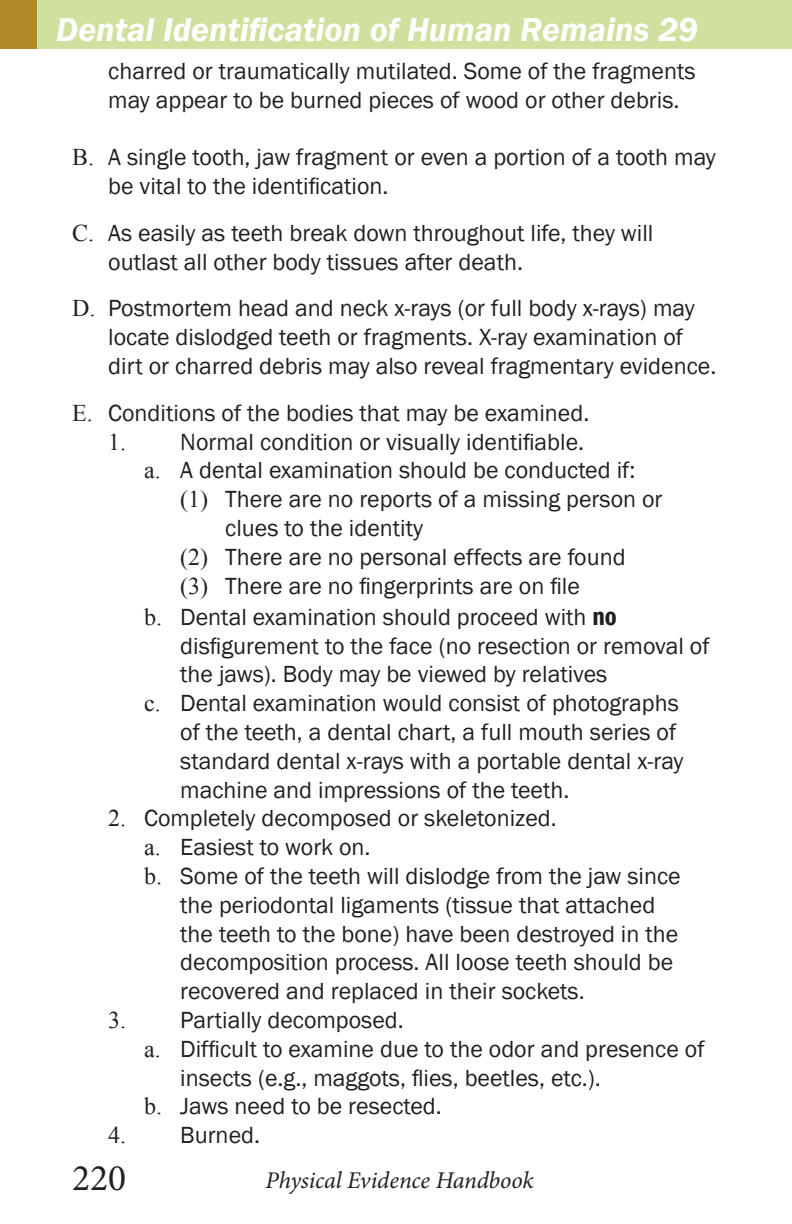
<style>
.page{position:relative;width:792px;height:1224px;background:#fff}
.page>*{position:absolute;margin:0;border:0;box-sizing:border-box;transform-origin:0 0}
.t1{font:37.6px "Minion Pro";color:#231f20}
.t2{font:italic 600 34px "Franklin Gothic";color:#fff}
.t3{font:24px/28.8px "Franklin Gothic";color:#231f20}
.t4{font:italic 24px "Minion Pro";letter-spacing:-.005em;color:#231f20}
.s1{font-family:"Times New Roman"}
.s2{font-weight:600;font-stretch:condensed;font-size:26px}
</style>
<div class="page">
<div style="left:0;top:0;width:792px;height:48px;background:#d0e09f"></div>
<div style="left:0;top:0;width:37px;height:48px;background:#af8a26"></div>
<p class="t2" style="left:56px;top:8px;width:643px">Dental Identification of Human Remains 29</p>
<p class="t3" style="left:108px;top:57px;width:589px">charred or traumatically mutilated. Some of the fragments may appear to be burned pieces of wood or other debris.</p>
<p class="t3" style="left:108px;top:143px;width:609px;text-indent:-36px"><span class="s1">B.</span> A single tooth, jaw fragment or even a portion of a tooth may be vital to the identification.</p>
<p class="t3" style="left:108px;top:219px;width:547px;text-indent:-36px"><span class="s1">C.</span> As easily as teeth break down throughout life, they will outlast all other body tissues after death.</p>
<p class="t3" style="left:108px;top:294px;width:610px;text-indent:-36px"><span class="s1">D.</span> Postmortem head and neck x-rays (or full body x-rays) may locate dislodged teeth or fragments. X-ray examination of dirt or charred debris may also reveal fragmentary evidence.</p>
<p class="t3" style="left:72px;top:399px;width:519px"><span class="s1">E.</span> Conditions of the bodies that may be examined.</p>
<p class="t3" style="left:108px;top:428px;width:477px"><span class="s1">1.</span> Normal condition or visually identifiable.</p>
<p class="t3" style="left:144px;top:456px;width:493px"><span class="s1">a.</span> A dental examination should be conducted if:</p>
<p class="t3" style="left:225px;top:485px;width:439px;text-indent:-45px"><span class="s1">(1)</span> There are no reports of a missing person or clues to the identity</p>
<p class="t3" style="left:180px;top:543px;width:447px"><span class="s1">(2)</span> There are no personal effects are found</p>
<p class="t3" style="left:180px;top:572px;width:401px"><span class="s1">(3)</span> There are no fingerprints are on file</p>
<p class="t3" style="left:180px;top:603px;width:531px;text-indent:-36px"><span class="s1">b.</span> Dental examination should proceed with <span class="s2">no </span>disfigurement to the face (no resection or removal of the jaws). Body may be viewed by relatives</p>
<p class="t3" style="left:180px;top:689px;width:505px;text-indent:-36px"><span class="s1">c.</span> Dental examination would consist of photographs of the teeth, a dental chart, a full mouth series of standard dental x-rays with a portable dental x-ray machine and impressions of the teeth.</p>
<p class="t3" style="left:108px;top:804px;width:450px"><span class="s1">2.</span> Completely decomposed or skeletonized.</p>
<p class="t3" style="left:144px;top:833px;width:228px"><span class="s1">a.</span> Easiest to work on.</p>
<p class="t3" style="left:180px;top:862px;width:502px;text-indent:-36px"><span class="s1">b.</span> Some of the teeth will dislodge from the jaw since the periodontal ligaments (tissue that attached the teeth to the bone) have been destroyed in the decomposition process. All loose teeth should be recovered and replaced in their sockets.</p>
<p class="t3" style="left:108px;top:1006px;width:297px"><span class="s1">3.</span> Partially decomposed.</p>
<p class="t3" style="left:180px;top:1035px;width:526px;text-indent:-36px"><span class="s1">a.</span> Difficult to examine due to the odor and presence of insects (e.g., maggots, flies, beetles, etc.).</p>
<p class="t3" style="left:144px;top:1092px;width:299px"><span class="s1">b.</span> Jaws need to be resected.</p>
<p class="t3" style="left:108px;top:1121px;width:153px"><span class="s1">4.</span> Burned.</p>
<p class="t1" style="left:72px;top:1153px;width:56px">220</p>
<p class="t4" style="left:266px;top:1164px;width:270px">Physical Evidence Handbook</p>
</div>
